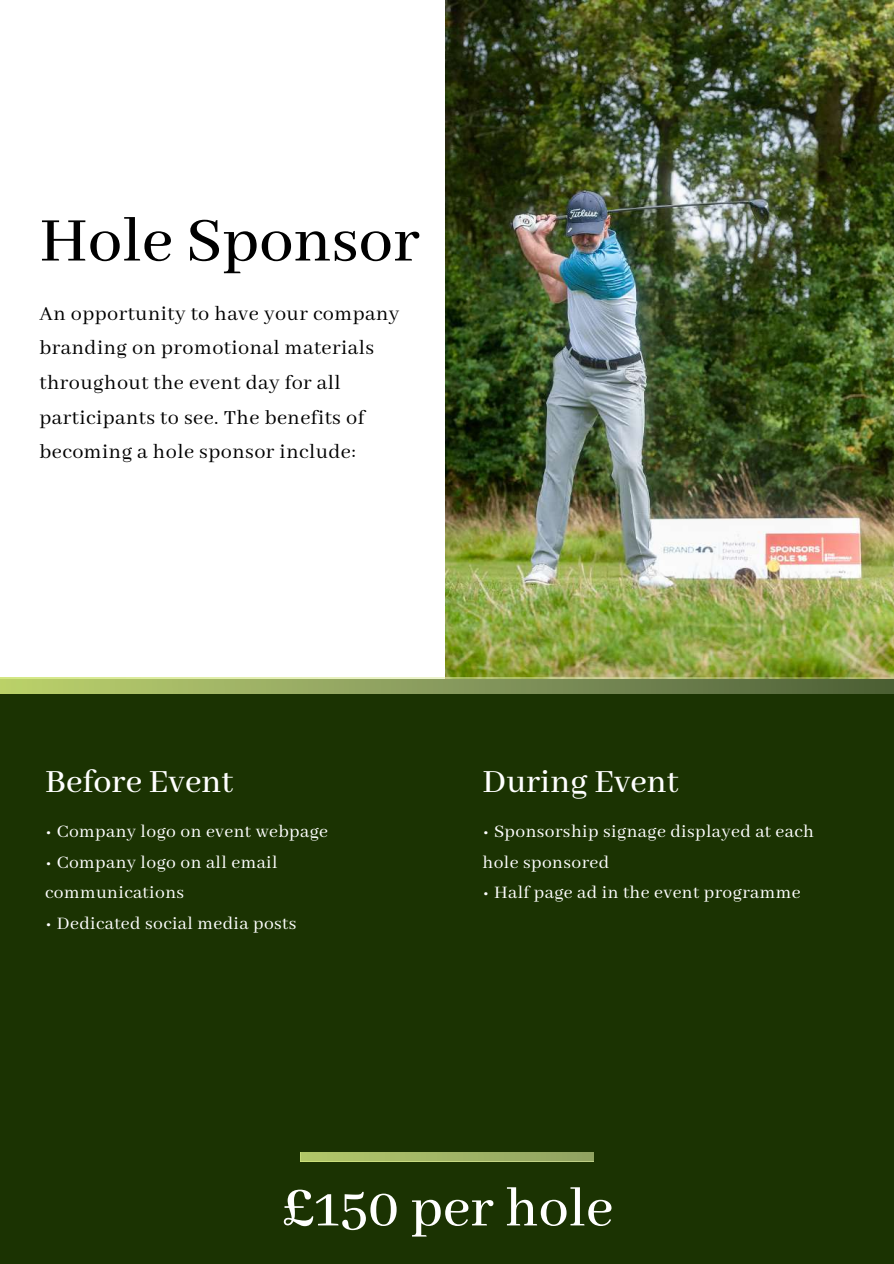
<style>
.page{position:relative;width:894px;height:1264px;background:#fff}
.page>*{position:absolute;margin:0;border:0;box-sizing:border-box;transform-origin:0 0}
.t1{font:500 68.4px "Abhaya Libre";color:#000}
.t2{font:500 60px "Abhaya Libre";color:#fff}
.t3{font:500 36px "Abhaya Libre";color:#fff}
.t4{font:22.2px/34.7px "Abhaya Libre";letter-spacing:.02em;color:#000}
.t5{font:19.5px/30.5px "Abhaya Libre";letter-spacing:.02em;color:#fff}
</style>
<div class="page">
<div style="left:0;top:0;width:893px;height:1263px;background:#1b3302"></div>
<div style="left:0;top:0;width:447px;height:678px;background:#fff"></div>
<img style="left:445px;top:0;width:448px;height:677px">
<div style="left:0;top:677px;width:893px;height:16px;background:linear-gradient(to right,#bed373,#4e603d)"></div>
<svg style="left:301px;top:1152px;width:292px;height:9px;background:#a0b465"></svg>
<h1 class="t1" style="left:40px;top:203px;width:381px">Hole Sponsor</h1>
<p class="t4" style="left:40px;top:297px;width:361px">An opportunity to have your company branding on promotional materials throughout the event day for all participants to see. The benefits of becoming a hole sponsor include:</p>
<h3 class="t3" style="left:45px;top:761px;width:189px">Before Event</h3>
<p class="t5" style="left:45px;top:817px;width:284px">• Company logo on event webpage</p>
<p class="t5" style="left:45px;top:847px;width:234px">• Company logo on all email communications</p>
<p class="t5" style="left:45px;top:908px;width:252px">• Dedicated social media posts</p>
<h3 class="t3" style="left:482px;top:761px;width:197px">During Event</h3>
<p class="t5" style="left:482px;top:817px;width:333px">• Sponsorship signage displayed at each hole sponsored</p>
<p class="t5" style="left:482px;top:878px;width:319px">• Half page ad in the event programme</p>
<h2 class="t2" style="left:281px;top:1174px;width:334px">£150 per hole</h2>
</div>
